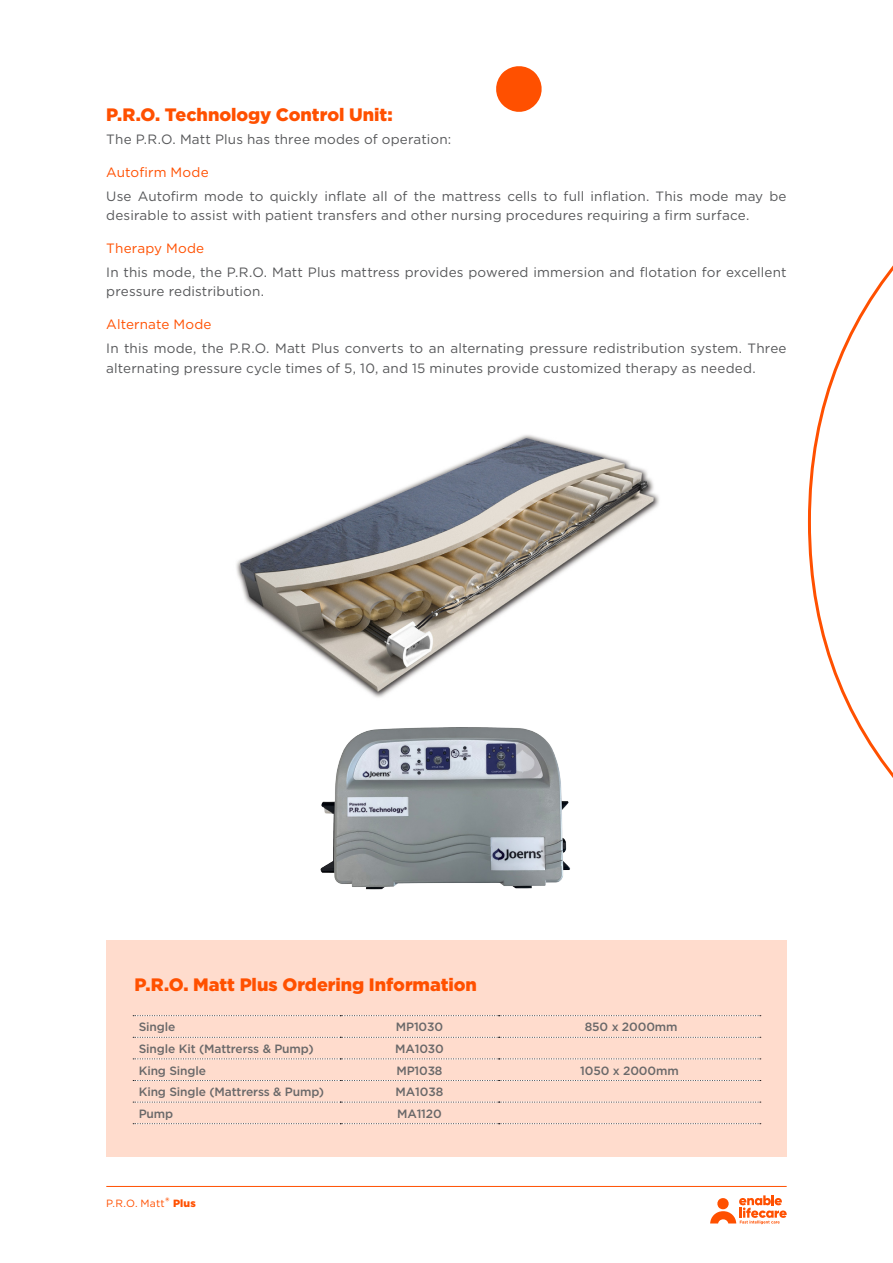
<style>
.page{position:relative;width:893px;height:1263px;background:#fff}
.page>*{position:absolute;margin:0;border:0;box-sizing:border-box;transform-origin:0 0}
.Heading_12pt{font:900 18px "Gotham";letter-spacing:-.005em;color:#ff5000}
.Body_9pt{font:13.5px/19.5px "Gotham";letter-spacing:.01em;color:#57585a}
.Body_9pt-2{font:13.5px "Gotham";letter-spacing:.01em;color:#ff5000}
._04_Table_Heading__K{font:500 12px "Gotham";letter-spacing:-.01em;color:#696869}
.t1{font:10.5px "Gotham";color:#ff5000}
.t2{font:900 10.5px "Gotham";color:#ff5000}
.s1{font-weight:900}
</style>
<div class="page">
<hr style="left:106px;top:1186px;width:681px;height:1px;background:#ff5000">
<svg style="left:710px;top:1195px;width:77px;height:29px"></svg>
<svg style="left:807px;top:265px;width:86px;height:513px"></svg>
<svg style="left:496px;top:66px;width:46px;height:46px"></svg>
<img style="left:320px;top:727px;width:251px;height:163px">
<img style="left:236px;top:435px;width:423px;height:263px">
<div style="left:106px;top:941px;width:681px;height:216px;background:#ffdccd"></div>
<svg style="left:133px;top:1015px;width:628px;height:1px"></svg>
<svg style="left:133px;top:1037px;width:628px;height:1px"></svg>
<svg style="left:133px;top:1058px;width:628px;height:1px"></svg>
<svg style="left:133px;top:1080px;width:628px;height:1px"></svg>
<svg style="left:133px;top:1102px;width:628px;height:1px"></svg>
<svg style="left:133px;top:1123px;width:628px;height:1px"></svg>
<p class="Heading_12pt" style="left:106px;top:102px;width:288px">P.R.O. Technology Control Unit:</p>
<p class="Body_9pt" style="left:106px;top:130px;width:346px">The P.R.O. Matt Plus has three modes of operation:</p>
<p class="Body_9pt-2" style="left:106px;top:164px;width:104px">Autofirm Mode</p>
<p class="Body_9pt" style="left:106px;top:186px;width:682px">Use Autofirm mode to quickly inflate all of the mattress cells to full inflation. This mode may be desirable to assist with patient transfers and other nursing procedures requiring a firm surface.</p>
<p class="Body_9pt-2" style="left:106px;top:240px;width:100px">Therapy Mode</p>
<p class="Body_9pt" style="left:106px;top:262px;width:682px">In this mode, the P.R.O. Matt Plus mattress provides powered immersion and flotation for excellent pressure redistribution.</p>
<p class="Body_9pt-2" style="left:106px;top:316px;width:107px">Alternate Mode</p>
<p class="Body_9pt" style="left:106px;top:338px;width:682px">In this mode, the P.R.O. Matt Plus converts to an alternating pressure redistribution system. Three alternating pressure cycle times of 5, 10, and 15 minutes provide customized therapy as needed.</p>
<p class="Heading_12pt" style="left:135px;top:972px;width:344px">P.R.O. Matt Plus Ordering Information</p>
<p class="_04_Table_Heading__K" style="left:139px;top:1019px;width:38px">Single</p>
<p class="_04_Table_Heading__K" style="left:396px;top:1019px;width:49px">MP1030</p>
<p class="_04_Table_Heading__K" style="left:585px;top:1019px;width:94px">850 x 2000mm</p>
<p class="_04_Table_Heading__K" style="left:139px;top:1041px;width:176px">Single Kit (Mattrerss &amp; Pump)</p>
<p class="_04_Table_Heading__K" style="left:395px;top:1041px;width:50px">MA1030</p>
<p class="_04_Table_Heading__K" style="left:139px;top:1062px;width:69px">King Single</p>
<p class="_04_Table_Heading__K" style="left:396px;top:1062px;width:48px">MP1038</p>
<p class="_04_Table_Heading__K" style="left:580px;top:1062px;width:100px">1050 x 2000mm</p>
<p class="_04_Table_Heading__K" style="left:139px;top:1084px;width:187px">King Single (Mattrerss &amp; Pump)</p>
<p class="_04_Table_Heading__K" style="left:396px;top:1084px;width:49px">MA1038</p>
<p class="_04_Table_Heading__K" style="left:139px;top:1105px;width:36px">Pump</p>
<p class="_04_Table_Heading__K" style="left:397px;top:1105px;width:46px">MA1120</p>
<p class="t2" style="left:165px;top:1194px;width:5px">®</p>
<p class="t1" style="left:106px;top:1197px;width:91px">P.R.O. Matt <span class="s1">Plus</span></p>
</div>
